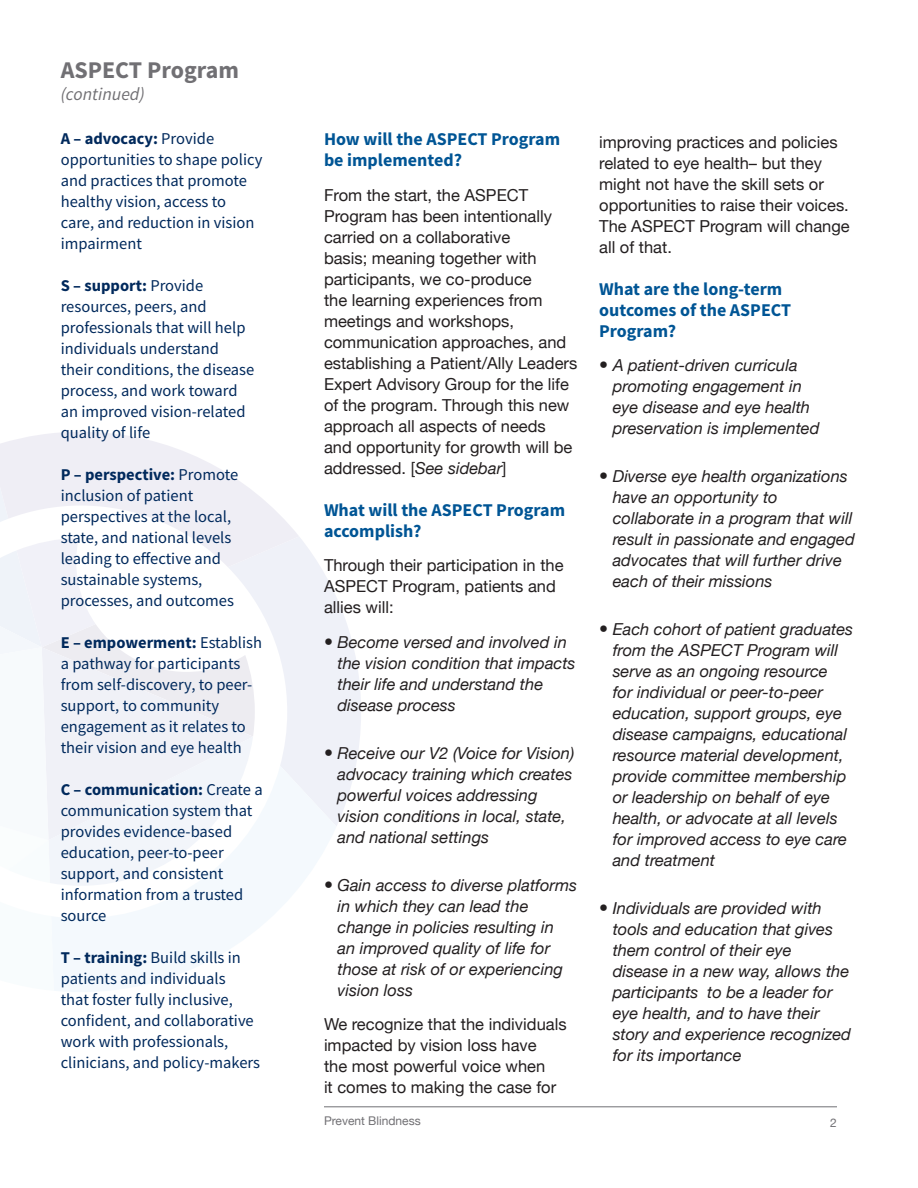
<style>
.page{position:relative;width:918px;height:1188px;background:#fff}
.page>*{position:absolute;margin:0;border:0;box-sizing:border-box;transform-origin:0 0}
.t1{font:700 24px "Source Sans Pro";color:#717074}
.t2{font:700 18px/21px "Source Sans Pro";color:#005595}
.t3{font:italic 18px "Source Sans Pro";color:#717074}
.t4{font:italic 16.5px/21px "Helvetica Neue";color:#231f20}
.t5{font:16.5px/21px "Source Sans Pro";color:#00295c}
.t6{font:16.5px/21px "Helvetica Neue";color:#231f20}
.t7{font:12px "Helvetica Neue";color:#717074}
.s1{font-weight:700}
.s2{font-style:italic}
.s3{font-size:18px}
</style>
<div class="page">
<svg style="left:54px;top:886px;width:245px;height:106px;fill:#f4f9fd"></svg>
<svg style="left:52px;top:917px;width:2px;height:55px"></svg>
<svg style="left:0;top:432px;width:361px;height:454px"></svg>
<hr style="left:324px;top:1107px;width:513px;height:1px;background:#717074">
<p class="t1" style="left:61px;top:54px;width:180px">ASPECT Program</p>
<p class="t3" style="left:61px;top:83px;width:86px">(continued)</p>
<p class="t5" style="left:61px;top:128px;width:203px"><span class="s1">A – advocacy:</span> Provide opportunities to shape policy and practices that promote healthy vision, access to care, and reduction in vision impairment</p>
<p class="t5" style="left:61px;top:275px;width:195px"><span class="s1">S – support:</span> Provide resources, peers, and professionals that will help individuals understand their conditions, the disease process, and work toward an improved vision-related quality of life</p>
<p class="t5" style="left:61px;top:464px;width:179px"><span class="s1">P – perspective:</span> Promote inclusion of patient perspectives at the local, state, and national levels leading to effective and sustainable systems, processes, and outcomes</p>
<p class="t5" style="left:61px;top:632px;width:203px"><span class="s1">E – empowerment:</span> Establish a pathway for participants from self-discovery, to peer&shy;support, to community engagement as it relates to their vision and eye health</p>
<p class="t5" style="left:61px;top:779px;width:203px"><span class="s1">C – communication:</span> Create a communication system that provides evidence-based education, peer-to-peer support, and consistent information from a trusted source</p>
<p class="t5" style="left:61px;top:947px;width:201px"><span class="s1">T – training:</span> Build skills in patients and individuals<br>that foster fully inclusive, confident, and collaborative work with professionals, clinicians, and policy-makers</p>
<p class="t2" style="left:324px;top:129px;width:238px">How will the ASPECT Program be implemented?</p>
<p class="t6" style="left:324px;top:186px;width:255px">From the start, the ASPECT<br>Program has been intentionally carried on a collaborative<br>basis; meaning together with participants, we co-produce<br>the learning experiences from meetings and workshops, communication approaches, and establishing a Patient/Ally Leaders<br>Expert Advisory Group for the life of the program. Through this new approach all aspects of needs and opportunity for growth will be addressed. [<span class="s2">See sidebar</span>]</p>
<p class="t2" style="left:324px;top:499px;width:243px">What will the ASPECT Program accomplish?</p>
<p class="t6" style="left:324px;top:556px;width:241px">Through their participation in the<br>ASPECT Program, patients and allies will:</p>
<p class="t4" style="left:338px;top:633px;width:240px;text-indent:-14px"><span class="s3">•</span> Become versed and involved in the vision condition that impacts their life and understand the disease process</p>
<p class="t4" style="left:338px;top:744px;width:238px;text-indent:-14px"><span class="s3">•</span> Receive our V2 (Voice for Vision) advocacy training which creates powerful voices addressing vision conditions in local, state, and national settings</p>
<p class="t4" style="left:338px;top:876px;width:241px;text-indent:-14px"><span class="s3">•</span> Gain access to diverse platforms in which they can lead the change in policies resulting in<br>an improved quality of life for those at risk of or experiencing vision loss</p>
<p class="t6" style="left:324px;top:1015px;width:244px">We recognize that the individuals impacted by vision loss have<br>the most powerful voice when<br>it comes to making the case for</p>
<p class="t6" style="left:599px;top:132px;width:252px">improving practices and policies related to eye health– but they might not have the skill sets or opportunities to raise their voices.<br>The ASPECT Program will change all of that.</p>
<p class="t2" style="left:599px;top:278px;width:193px">What are the long-term outcomes of the ASPECT<br>Program?</p>
<p class="t4" style="left:613px;top:356px;width:208px;text-indent:-14px"><span class="s3">•</span> A patient-driven curricula promoting engagement in eye disease and eye health preservation is implemented</p>
<p class="t4" style="left:613px;top:467px;width:244px;text-indent:-14px"><span class="s3">•</span> Diverse eye health organizations have an opportunity to collaborate in a program that will result in passionate and engaged advocates that will further drive each of their missions</p>
<p class="t4" style="left:613px;top:620px;width:242px;text-indent:-14px"><span class="s3">•</span> Each cohort of patient graduates from the ASPECT Program will serve as an ongoing resource<br>for individual or peer-to-peer education, support groups, eye disease campaigns, educational resource material development, provide committee membership or leadership on behalf of eye health, or advocate at all levels for improved access to eye care and treatment</p>
<p class="t4" style="left:613px;top:899px;width:240px;text-indent:-14px"><span class="s3">•</span> Individuals are provided with tools and education that gives them control of their eye disease in a new way, allows the participants to be a leader for eye health, and to have their story and experience recognized for its importance</p>
<p class="t7" style="left:324px;top:1112px;width:98px">Prevent Blindness</p>
<p class="t7" style="left:830px;top:1114px;width:8px">2</p>
</div>
